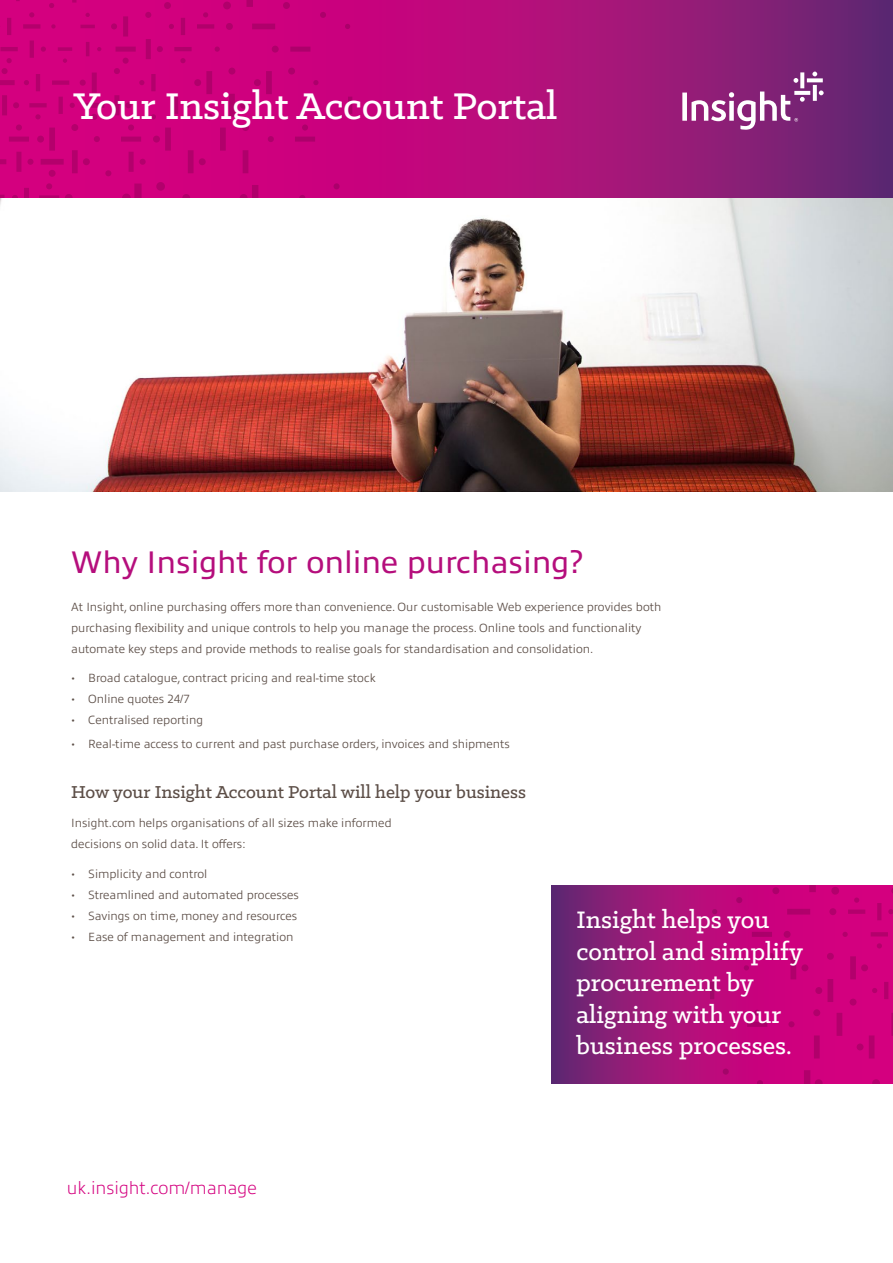
<style>
.page{position:relative;width:893px;height:1263px;background:#fff}
.page>*{position:absolute;margin:0;border:0;box-sizing:border-box;transform-origin:0 0}
.t1{font:500 42px "Klinic Slab";color:#fff}
.t2{font:31.5px "Allumi Pro";color:#b50e7c}
.t3{font:500 27px/31.5px "Klinic Slab";color:#fff}
.t4{font:500 19.5px "Klinic Slab";color:#5c4e47}
.t5{font:200 18px "Allumi Pro";color:#d4007f}
.t6{font:300 12px/21px "Allumi Pro";color:#5c4e47}
.s1{font-family:"Klinic Slab"}
</style>
<div class="page">
<svg style="left:370px;top:0;width:523px;height:198px;background:#9e1578"></svg>
<svg style="left:551px;top:886px;width:141px;height:198px;background:#8c1d76"></svg>
<svg style="left:0;top:0;width:370px;height:198px;background:#cd007c"></svg>
<svg style="left:692px;top:885px;width:201px;height:199px;background:#c8027c"></svg>
<svg style="left:682px;top:72px;width:142px;height:58px;background:#9c4c90"></svg>
<img style="left:0;top:198px;width:893px;height:294px">
<h1 class="t1" style="left:74px;top:79px;width:485px">Your Insight Account Portal</h1>
<h2 class="t2" style="left:71px;top:539px;width:514px">Why Insight for online purchasing?</h2>
<p class="t6" style="left:71px;top:595px;width:592px">At Insight, online purchasing offers more than convenience. Our customisable Web experience provides both purchasing flexibility and unique controls to help you manage the process. Online tools and functionality automate key steps and provide methods to realise goals for standardisation and consolidation.</p>
<p class="t6" style="left:71px;top:667px;width:306px"><span class="s1">•</span> Broad catalogue, contract pricing and real-time stock</p>
<p class="t6" style="left:71px;top:688px;width:120px"><span class="s1">•</span> Online quotes 24/7</p>
<p class="t6" style="left:71px;top:709px;width:133px"><span class="s1">•</span> Centralised reporting</p>
<p class="t6" style="left:71px;top:733px;width:440px"><span class="s1">•</span> Real-time access to current and past purchase orders, invoices and shipments</p>
<h3 class="t4" style="left:71px;top:779px;width:456px">How your Insight Account Portal will help your business</h3>
<p class="t6" style="left:71px;top:812px;width:322px">Insight.com helps organisations of all sizes make informed decisions on solid data. It offers:</p>
<p class="t6" style="left:71px;top:862px;width:138px"><span class="s1">•</span> Simplicity and control</p>
<p class="t6" style="left:71px;top:883px;width:229px"><span class="s1">•</span> Streamlined and automated processes</p>
<p class="t6" style="left:71px;top:904px;width:227px"><span class="s1">•</span> Savings on time, money and resources</p>
<p class="t6" style="left:71px;top:925px;width:224px"><span class="s1">•</span> Ease of management and integration</p>
<h3 class="t3" style="left:576px;top:903px;width:228px">Insight helps you control and simplify procurement by aligning with your business processes.</h3>
<h3 class="t5" style="left:67px;top:1175px;width:191px">uk.insight.com/manage</h3>
</div>
